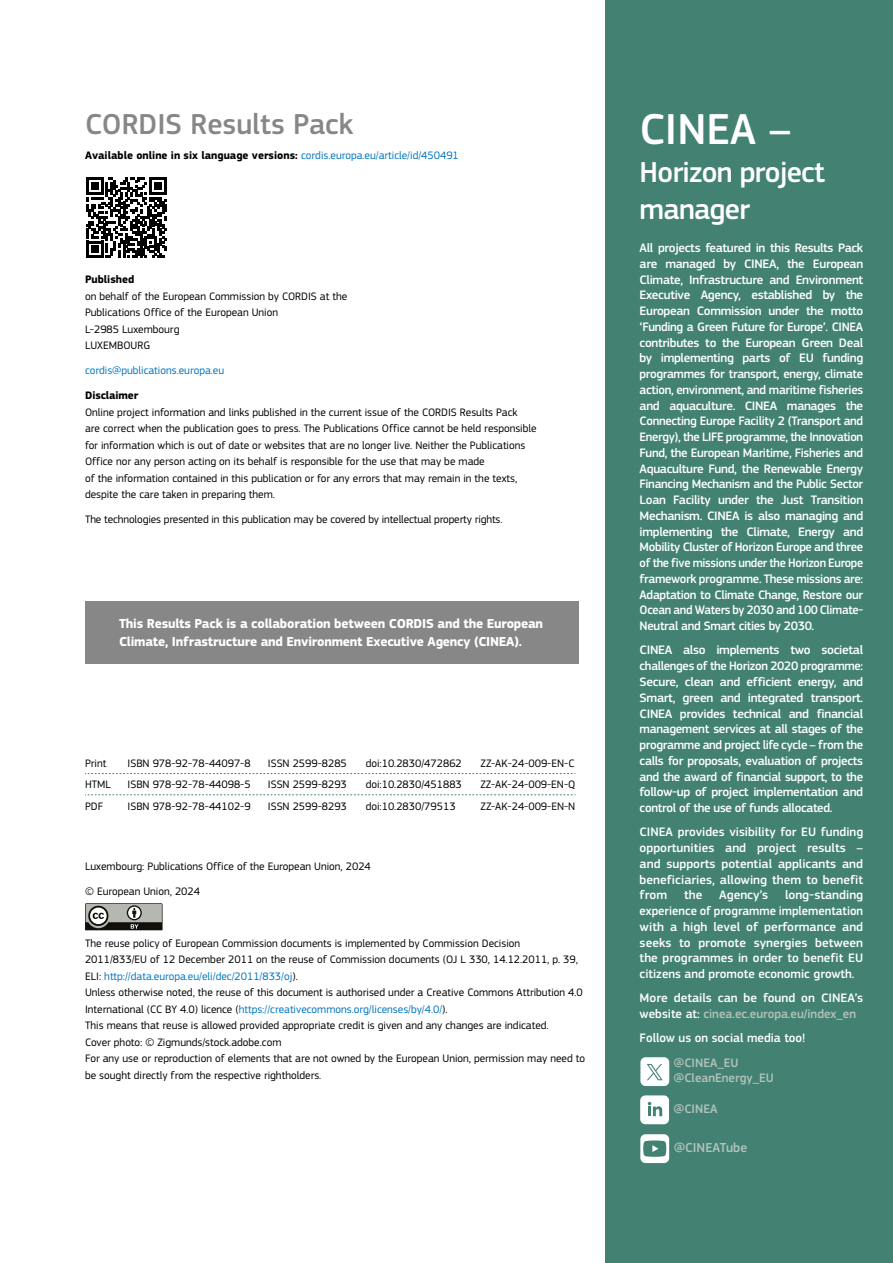
<style>
.page{position:relative;width:893px;height:1263px;background:#fff}
.page>*{position:absolute;margin:0;border:0;box-sizing:border-box;transform-origin:0 0}
.Titre_MAG{font:500 45px "EC Square Sans Pro";color:#fff}
.Titre_MAG-2{font:500 30px/37.5px "EC Square Sans Pro";letter-spacing:-.025em;color:#fff}
.Titre_MAG-3{font:500 30px "EC Square Sans Pro";color:#878787}
.Shading{font:700 13.5px/18px "EC Square Sans Pro";letter-spacing:-.015em;color:#fff}
._00_Body{font:500 13.5px "EC Square Sans Pro";color:#b4c3bb}
._00_Body-2{font:500 12.75px/15.8px "EC Square Sans Pro";color:#fff;text-align:justify}
._00_Body-3{font:500 12.75px/15.8px "EC Square Sans Pro";color:#b4c3bb}
.Ourse{font:11.25px/16.5px "EC Square Sans Pro";color:#000}
.Identifiants{font:11.25px "EC Square Sans Pro";color:#000}
.Ourse-2{font:700 11.25px "EC Square Sans Pro";color:#000}
.Ourse-3{font:11.25px "EC Square Sans Pro";color:#0075bf}
.s1{font-weight:400;color:#0075bf}
.s2{color:#0075bf}
.s3{color:#b4c3bb}
</style>
<div class="page">
<div style="left:85px;top:601px;width:494px;height:62px;background:#878787"></div>
<svg style="left:86px;top:177px;width:81px;height:81px"></svg>
<svg style="left:85px;top:773px;width:490px;height:1px"></svg>
<svg style="left:85px;top:794px;width:490px;height:1px"></svg>
<svg style="left:85px;top:903px;width:78px;height:28px;background:#83847f"></svg>
<div style="left:606px;top:0;width:287px;height:1263px;background:#438272"></div>
<div style="left:640px;top:1134px;width:29px;height:29px;background:#fff;border-radius:5px"></div>
<svg style="left:643px;top:1140px;width:23px;height:17px"></svg>
<div style="left:640px;top:1095px;width:29px;height:29px;background:#fff;border-radius:5px"></div>
<svg style="left:648px;top:1102px;width:14px;height:14px"></svg>
<div style="left:640px;top:1057px;width:29px;height:29px;background:#fff;border-radius:5px"></div>
<svg style="left:647px;top:1064px;width:16px;height:16px"></svg>
<p class="Titre_MAG-3" style="left:85px;top:107px;width:270px">CORDIS Results Pack</p>
<p class="Ourse-2" style="left:85px;top:149px;width:375px">Available online in six language versions: <span class="s1">cordis.europa.eu/article/id/450491</span></p>
<p class="Ourse-2" style="left:85px;top:273px;width:51px">Published</p>
<p class="Ourse" style="left:85px;top:288px;width:264px">on behalf of the European Commission by CORDIS at the</p>
<p class="Ourse" style="left:85px;top:304px;width:195px">Publications Office of the European Union</p>
<p class="Ourse" style="left:85px;top:321px;width:96px">L-2985 Luxembourg</p>
<p class="Ourse" style="left:85px;top:337px;width:67px">LUXEMBOURG</p>
<p class="Ourse-3" style="left:85px;top:364px;width:141px">cordis@publications.europa.eu</p>
<p class="Ourse-2" style="left:85px;top:389px;width:55px">Disclaimer</p>
<p class="Ourse" style="left:85px;top:404px;width:434px">Online project information and links published in the current issue of the CORDIS Results Pack</p>
<p class="Ourse" style="left:85px;top:420px;width:453px">are correct when the publication goes to press. The Publications Office cannot be held responsible</p>
<p class="Ourse" style="left:85px;top:437px;width:442px">for information which is out of date or websites that are no longer live. Neither the Publications</p>
<p class="Ourse" style="left:85px;top:453px;width:401px">Office nor any person acting on its behalf is responsible for the use that may be made</p>
<p class="Ourse" style="left:85px;top:470px;width:434px">of the information contained in this publication or for any errors that may remain in the texts,</p>
<p class="Ourse" style="left:85px;top:486px;width:191px">despite the care taken in preparing them.</p>
<p class="Ourse" style="left:85px;top:511px;width:419px">The technologies presented in this publication may be covered by intellectual property rights.</p>
<p class="Shading" style="left:119px;top:615px;width:426px">This Results Pack is a collaboration between CORDIS and the European<br>Climate, Infrastructure and Environment Executive Agency (CINEA).</p>
<p class="Identifiants" style="left:85px;top:757px;width:23px">Print</p>
<p class="Identifiants" style="left:128px;top:757px;width:125px">ISBN 978-92-78-44097-8</p>
<p class="Identifiants" style="left:268px;top:757px;width:81px">ISSN 2599-8285</p>
<p class="Identifiants" style="left:366px;top:757px;width:98px">doi:10.2830/472862</p>
<p class="Identifiants" style="left:480px;top:757px;width:95px">ZZ-AK-24-009-EN-C</p>
<p class="Identifiants" style="left:85px;top:778px;width:27px">HTML</p>
<p class="Identifiants" style="left:128px;top:778px;width:125px">ISBN 978-92-78-44098-5</p>
<p class="Identifiants" style="left:268px;top:778px;width:81px">ISSN 2599-8293</p>
<p class="Identifiants" style="left:366px;top:778px;width:98px">doi:10.2830/451883</p>
<p class="Identifiants" style="left:480px;top:778px;width:96px">ZZ-AK-24-009-EN-Q</p>
<p class="Identifiants" style="left:85px;top:799px;width:20px">PDF</p>
<p class="Identifiants" style="left:128px;top:799px;width:125px">ISBN 978-92-78-44102-9</p>
<p class="Identifiants" style="left:268px;top:799px;width:81px">ISSN 2599-8293</p>
<p class="Identifiants" style="left:366px;top:799px;width:91px">doi:10.2830/79513</p>
<p class="Identifiants" style="left:480px;top:799px;width:96px">ZZ-AK-24-009-EN-N</p>
<p class="Ourse" style="left:85px;top:858px;width:287px">Luxembourg: Publications Office of the European Union, 2024</p>
<p class="Ourse" style="left:85px;top:883px;width:116px">© European Union, 2024</p>
<p class="Ourse" style="left:85px;top:935px;width:494px">The reuse policy of European Commission documents is implemented by Commission Decision<br>2011/833/EU of 12 December 2011 on the reuse of Commission documents (OJ L 330, 14.12.2011, p. 39,<br>ELI: <span class="s2">http://data.europa.eu/eli/dec/2011/833/oj</span>).</p>
<p class="Ourse" style="left:85px;top:984px;width:499px">Unless otherwise noted, the reuse of this document is authorised under a Creative Commons Attribution 4.0<br>International (CC BY 4.0) licence (<span class="s2">https://creativecommons.org/licenses/by/4.0/</span>).</p>
<p class="Ourse" style="left:85px;top:1017px;width:465px">This means that reuse is allowed provided appropriate credit is given and any changes are indicated.</p>
<p class="Ourse" style="left:85px;top:1034px;width:198px">Cover photo: © Zigmunds/stock.adobe.com</p>
<p class="Ourse" style="left:85px;top:1050px;width:502px">For any use or reproduction of elements that are not owned by the European Union, permission may need to be sought directly from the respective rightholders.</p>
<p class="Titre_MAG" style="left:640px;top:103px;width:153px">CINEA –</p>
<p class="Titre_MAG-2" style="left:640px;top:154px;width:187px">Horizon project manager</p>
<p class="_00_Body-2" style="left:640px;top:240px;width:225px">All projects featured in this Results Pack are managed by CINEA, the European Climate, Infrastructure and Environment Executive Agency, established by the European Commission under the motto ‘Funding a Green Future for Europe’. CINEA contributes to the European Green Deal by implementing parts of EU funding programmes for transport, energy, climate action, environment, and maritime fisheries and aquaculture. CINEA manages the Connecting Europe Facility 2 (Transport and Energy), the LIFE programme, the Innovation Fund, the European Maritime, Fisheries and Aquaculture Fund, the Renewable Energy Financing Mechanism and the Public Sector Loan Facility under the Just Transition Mechanism. CINEA is also managing and implementing the Climate, Energy and Mobility Cluster of Horizon Europe and three of the five missions under the Horizon Europe framework programme. These missions are:<br>Adaptation to Climate Change, Restore our Ocean and Waters by 2030 and 100 Climate-Neutral and Smart cities by 2030.</p>
<p class="_00_Body-2" style="left:640px;top:643px;width:225px">CINEA also implements two societal challenges of the Horizon 2020 programme:<br>Secure, clean and efficient energy, and Smart, green and integrated transport.<br>CINEA provides technical and financial management services at all stages of the programme and project life cycle – from the calls for proposals, evaluation of projects and the award of financial support, to the follow-up of project implementation and control of the use of funds allocated.</p>
<p class="_00_Body-2" style="left:640px;top:824px;width:225px">CINEA provides visibility for EU funding opportunities and project results – and supports potential applicants and beneficiaries, allowing them to benefit from</p>
<p class="_00_Body-2" style="left:640px;top:887px;width:225px;text-indent:145px">long-standing experience of programme implementation with a high level of performance and seeks to promote synergies between the programmes in order to benefit EU citizens and promote economic growth.</p>
<p class="_00_Body-2" style="left:640px;top:990px;width:225px">More details can be found on CINEA’s website at: <span class="s3">cinea.ec.europa.eu/index_en</span></p>
<p class="_00_Body-2" style="left:640px;top:1030px;width:167px">Follow us on social media too!</p>
<p class="_00_Body-3" style="left:674px;top:1055px;width:102px">@CINEA_EU @CleanEnergy_EU</p>
<p class="_00_Body-3" style="left:674px;top:1101px;width:45px">@CINEA</p>
<p class="_00_Body" style="left:674px;top:1140px;width:75px">@CINEATube</p>
<p class="_00_Body-2" style="left:684px;top:887px;width:20px">the</p>
<p class="_00_Body-2" style="left:719px;top:887px;width:51px">Agency’s</p>
</div>
